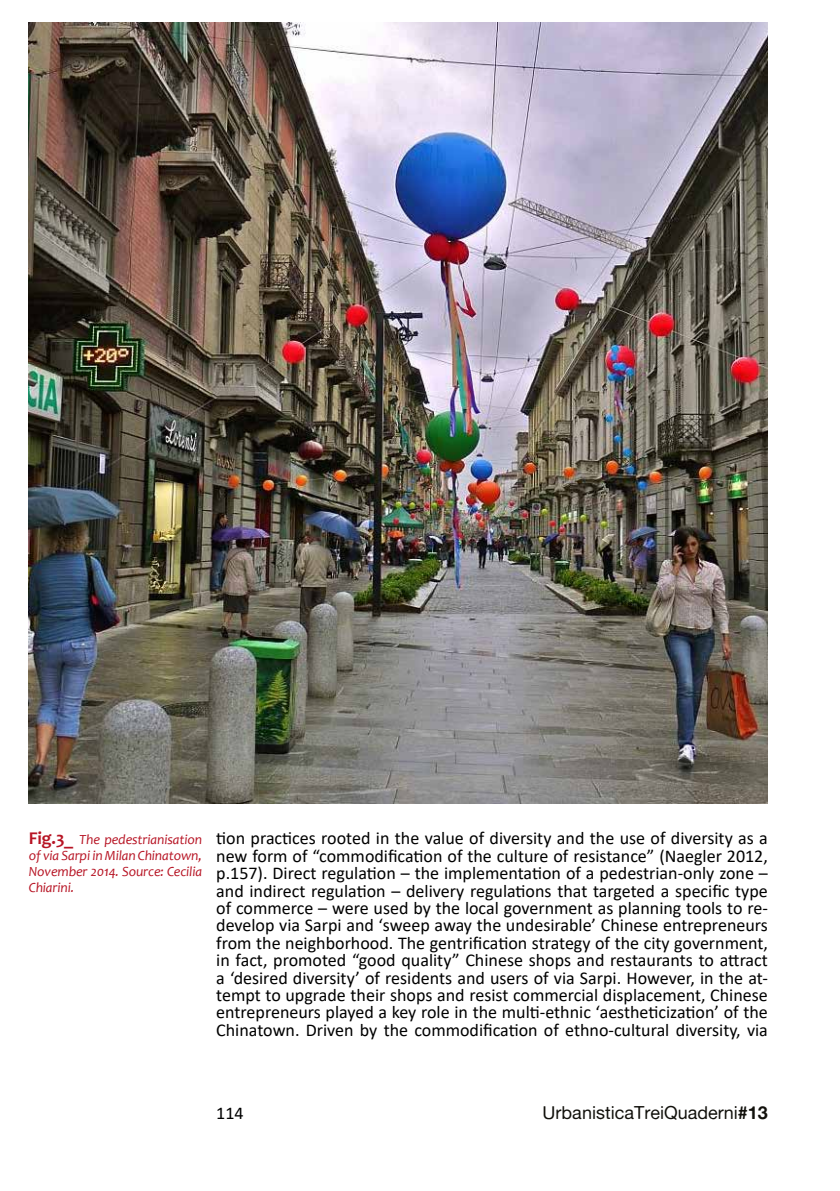
<style>
.page{position:relative;width:840px;height:1191px;background:#fff}
.page>*{position:absolute;margin:0;border:0;box-sizing:border-box;transform-origin:0 0}
.t1{font:18px/17.4px "Calibri";color:#000;text-align:justify}
.t2{font:18px "Alte Haas Grotesk";color:#12110c}
.t3{font:italic 14px/16px "Candara";letter-spacing:-.01em;color:#b71424;text-align:justify}
.s1{font-weight:700;font-style:normal;font-size:18px}
.s2{font-family:"Alte Haas Grotesk Bold"}
</style>
<div class="page">
<img style="left:29px;top:22px;width:738px;height:781px">
<p class="t3" style="left:29px;top:832px;width:174px"><span class="s1">Fig.3_</span> The pedestrianisation of via Sarpi in Milan Chinatown, November 2014. Source: Cecilia Chiarini.</p>
<p class="t1" style="left:216px;top:831px;width:553px">tion practices rooted in the value of diversity and the use of diversity as a new form of “commodification of the culture of resistance” (Naegler 2012, p.157). Direct regulation – the implementation of a pedestrian-only zone – and indirect regulation – delivery regulations that targeted a specific type of commerce – were used by the local government as planning tools to re&shy;develop via Sarpi and ‘sweep away the undesirable’ Chinese entrepreneurs from the neighborhood. The gentrification strategy of the city government, in fact, promoted “good quality” Chinese shops and restaurants to attract a ‘desired diversity’ of residents and users of via Sarpi. However, in the at&shy;tempt to upgrade their shops and resist commercial displacement, Chinese entrepreneurs played a key role in the multi-ethnic ‘aestheticization’ of the Chinatown. Driven by the commodification of ethno-cultural diversity, via</p>
<p class="t1" style="left:216px;top:1105px;width:29px">114</p>
<p class="t2" style="left:542px;top:1101px;width:227px">UrbanisticaTreiQuaderni<span class="s2">#13</span></p>
</div>
